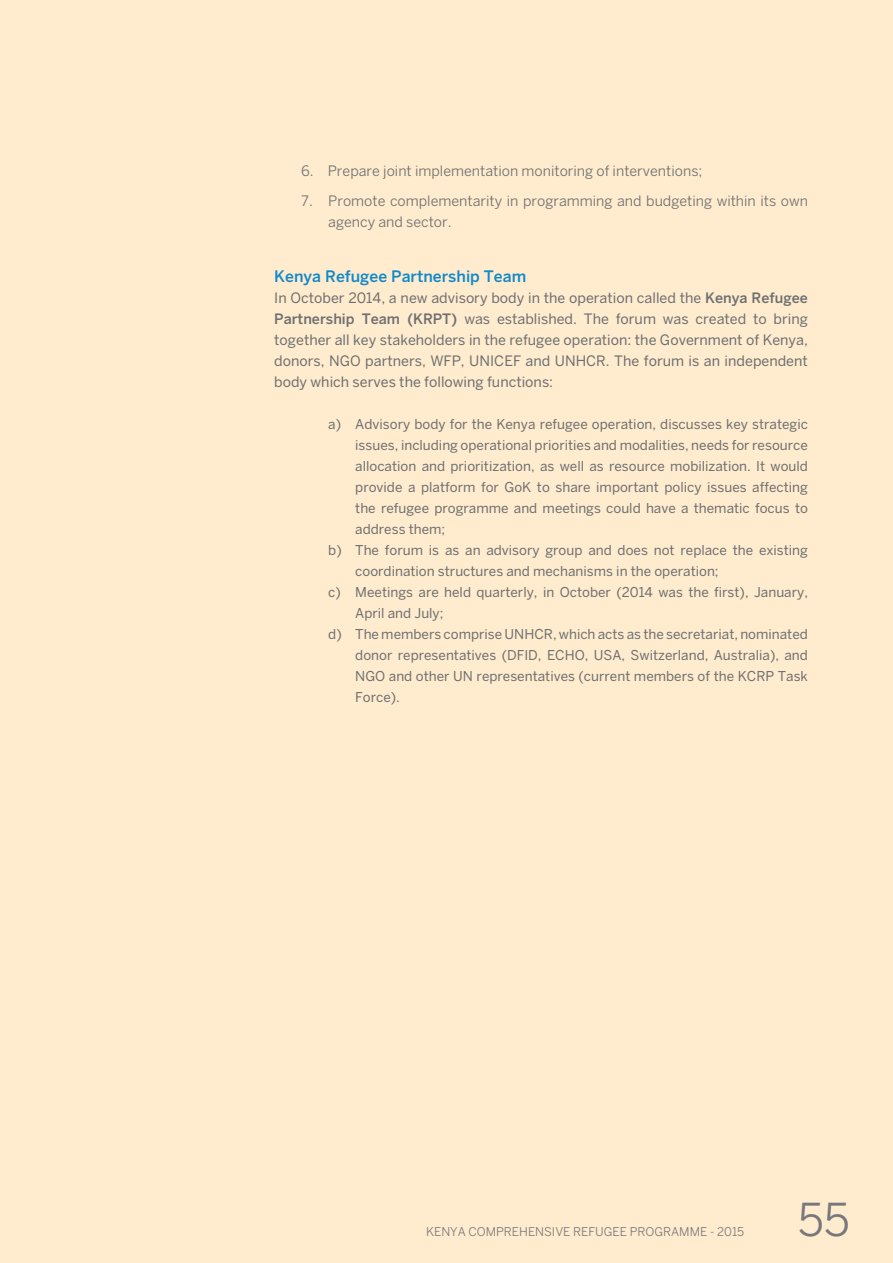
<style>
.page{position:relative;width:893px;height:1263px;background:#ffebcd}
.page>*{position:absolute;margin:0;border:0;box-sizing:border-box;transform-origin:0 0}
.t1{font:45px "Benton Sans";color:#77787b}
.t2{font:500 15.75px "Benton Sans";color:#1189ca}
.t3{font:14.25px/21px "Benton Sans";color:#6d6f71;text-align:justify}
.t4{font:14.25px/21px "Benton Sans";color:#6d6f71}
.t5{font:13.5px "Benton Sans";color:#6d6f71}
.t6{font:12px "Benton Sans";color:#77787b}
.s1{font-weight:500}
</style>
<div class="page">
<p class="t4" style="left:301px;top:162px;width:403px">6. Prepare joint implementation monitoring of interventions;</p>
<p class="t4" style="left:328px;top:192px;width:481px;text-indent:-27px">7. Promote complementarity in programming and budgeting within its own agency and sector.</p>
<p class="t2" style="left:274px;top:271px;width:253px">Kenya Refugee Partnership Team</p>
<p class="t3" style="left:274px;top:289px;width:535px">In October 2014, a new advisory body in the operation called the <span class="s1">Kenya Refugee Partnership Team (KRPT)</span> was established. The forum was created to bring together all key stakeholders in the refugee operation: the Government of Kenya, donors, NGO partners, WFP, UNICEF and UNHCR. The forum is an independent body which serves the following functions:</p>
<p class="t5" style="left:328px;top:419px;width:481px">a) Advisory body for the Kenya refugee operation, discusses key strategic</p>
<p class="t5" style="left:355px;top:440px;width:454px">issues, including operational priorities and modalities, needs for resource</p>
<p class="t5" style="left:355px;top:461px;width:454px">allocation and prioritization, as well as resource mobilization. It would</p>
<p class="t5" style="left:355px;top:482px;width:454px">provide a platform for GoK to share important policy issues affecting</p>
<p class="t5" style="left:355px;top:503px;width:454px">the refugee programme and meetings could have a thematic focus to</p>
<p class="t5" style="left:355px;top:524px;width:92px">address them;</p>
<p class="t5" style="left:328px;top:545px;width:481px">b) The forum is as an advisory group and does not replace the existing</p>
<p class="t5" style="left:355px;top:566px;width:365px">coordination structures and mechanisms in the operation;</p>
<p class="t5" style="left:328px;top:587px;width:481px">c) Meetings are held quarterly, in October (2014 was the first), January,</p>
<p class="t5" style="left:355px;top:608px;width:90px">April and July;</p>
<p class="t5" style="left:328px;top:629px;width:481px">d) The members comprise UNHCR, which acts as the secretariat, nominated</p>
<p class="t5" style="left:355px;top:650px;width:454px">donor representatives (DFID, ECHO, USA, Switzerland, Australia), and</p>
<p class="t5" style="left:355px;top:671px;width:454px">NGO and other UN representatives (current members of the KCRP Task</p>
<p class="t5" style="left:355px;top:692px;width:46px">Force).</p>
<p class="t6" style="left:426px;top:1227px;width:320px">KENYA COMPREHENSIVE REFUGEE PROGRAMME - 2015</p>
<h1 class="t1" style="left:798px;top:1203px;width:54px">55</h1>
</div>
